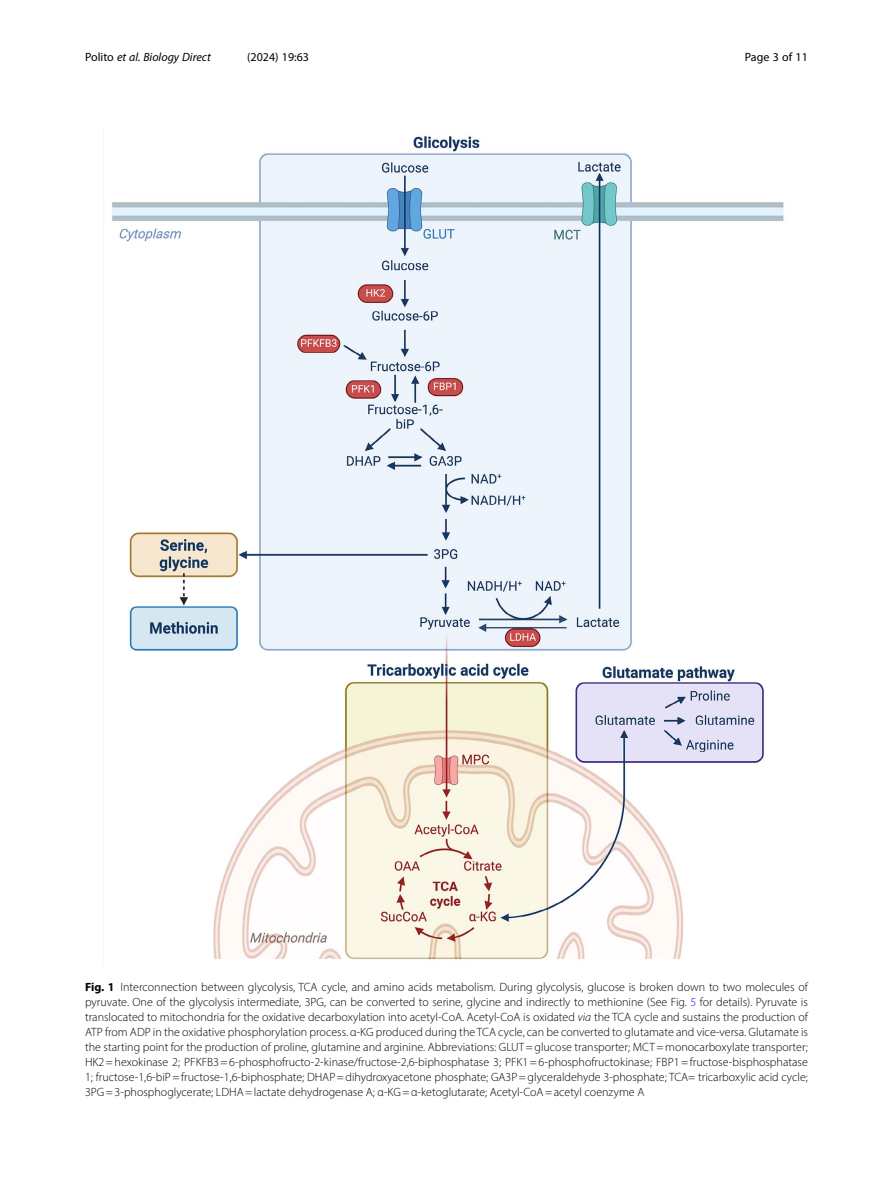
<style>
.page{position:relative;width:893px;height:1191px;background:#fff}
.page>*{position:absolute;margin:0;border:0;box-sizing:border-box;transform-origin:0 0}
.Figure_Caption{font:300 12px/15px "Myriad Pro";color:#000;text-align:justify}
.t1{font:italic 12px "Myriad Pro";color:#000}
.t2{font:12px "Myriad Pro";color:#000}
.s1{font-style:normal}
.s2{font-weight:700}
.s3{color:#00f}
.s4{font-style:italic}
</style>
<div class="page">
<img style="left:112px;top:135px;width:672px;height:825px">
<p class="t1" style="left:85px;top:50px;width:127px"><span class="s1">Polito</span> et al. Biology Direct</p>
<p class="t2" style="left:247px;top:50px;width:63px">(2024) 19:63</p>
<p class="t2" style="left:745px;top:50px;width:65px">Page 3 of 11</p>
<p class="Figure_Caption" style="left:85px;top:979px;width:724px"><span class="s2">Fig. 1</span> Interconnection between glycolysis, TCA cycle, and amino acids metabolism. During glycolysis, glucose is broken down to two molecules of pyruvate. One of the glycolysis intermediate, 3PG, can be converted to serine, glycine and indirectly to methionine (See Fig. <span class="s3">5</span> for details). Pyruvate is translocated to mitochondria for the oxidative decarboxylation into acetyl-CoA. Acetyl-CoA is oxidated <span class="s4">via</span> the TCA cycle and sustains the production of ATP from ADP in the oxidative phosphorylation process. α-KG produced during the TCA cycle, can be converted to glutamate and vice-versa. Glutamate is the starting point for the production of proline, glutamine and arginine. Abbreviations: GLUT=glucose transporter; MCT=monocarboxylate transporter; HK2=hexokinase 2; PFKFB3=6-phosphofructo-2-kinase/fructose-2,6-biphosphatase 3; PFK1=6-phosphofructokinase; FBP1=fructose-bisphosphatase 1; fructose-1,6-biP=fructose-1,6-biphosphate; DHAP=dihydroxyacetone phosphate; GA3P=glyceraldehyde 3-phosphate; TCA= tricarboxylic acid cycle; 3PG=3-phosphoglycerate; LDHA=lactate dehydrogenase A; α-KG=α-ketoglutarate; Acetyl-CoA=acetyl coenzyme A</p>
</div>
